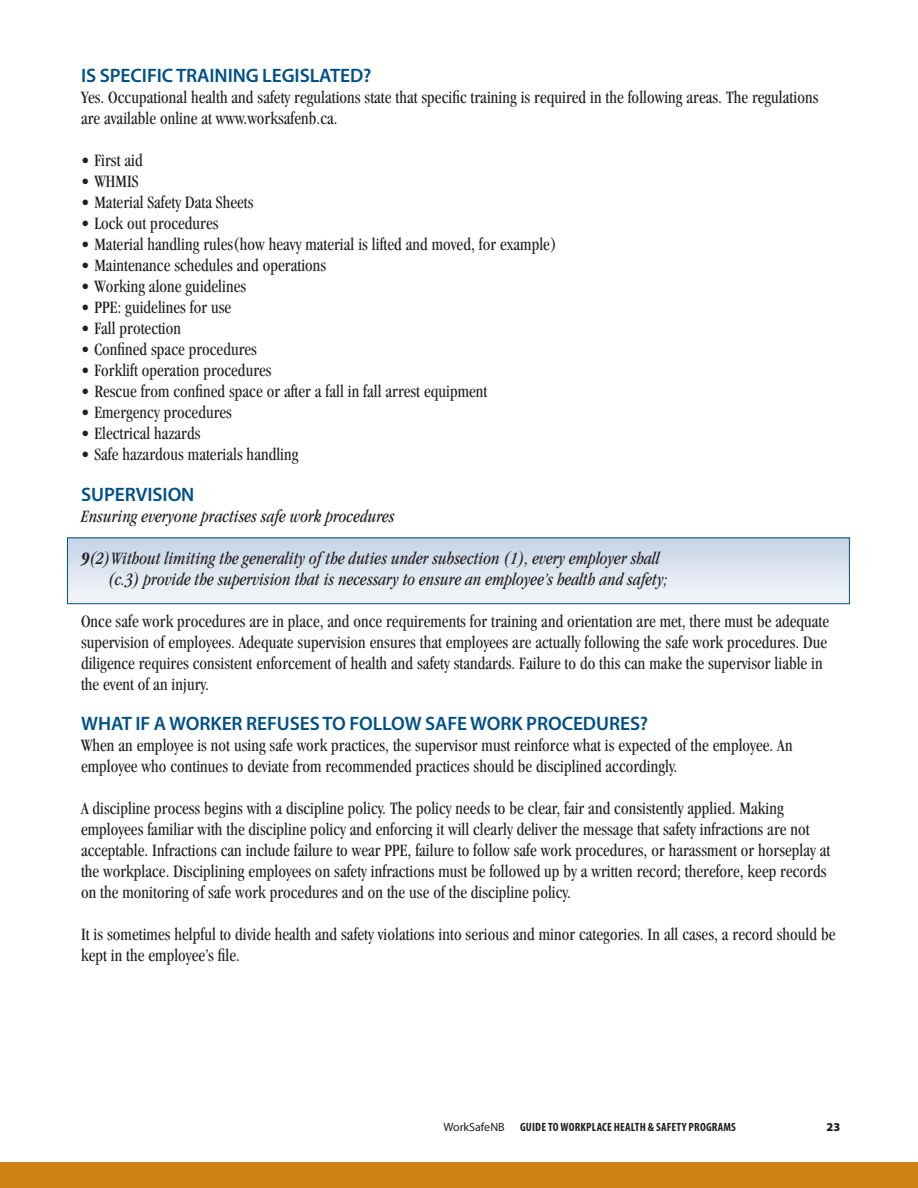
<style>
.page{position:relative;width:918px;height:1188px;background:#fff}
.page>*{position:absolute;margin:0;border:0;box-sizing:border-box;transform-origin:0 0}
.Sub_Heads{font:600 19.5px "Myriad Pro";letter-spacing:-.005em;color:#005187}
.Body{font:condensed 18px/21px "Garamond";letter-spacing:.005em;color:#231f20;scale:.95 1}
.Body-2{font:italic condensed 18px "Garamond";letter-spacing:.005em;color:#231f20;scale:.95 1}
.t1{font:700 condensed 12px "Myriad Pro";letter-spacing:.015em;color:#231f20}
.t2{font:12px "Myriad Pro";color:#231f20}
.t3{font:900 12px "Myriad Pro";color:#231f20}
.s1{font-weight:700}
</style>
<div class="page">
<div style="left:0;top:1162px;width:918px;height:26px;background:#d08315"></div>
<div style="left:68px;top:538px;width:781px;height:66px;background:linear-gradient(to bottom,#c5d3e5,#f5f7fa)"></div>
<div style="left:67px;top:537px;width:783px;height:67px;border:1px solid #005187"></div>
<p class="Sub_Heads" style="left:81px;top:65px;width:292px">IS SPECIFIC TRAINING LEGISLATED?</p>
<p class="Body" style="left:81px;top:87px;width:778px">Yes. Occupational health and safety regulations state that specific training is required in the following areas. The regulations are available online at www.worksafenb.ca.</p>
<p class="Body" style="left:81px;top:150px;width:66px">• First aid</p>
<p class="Body" style="left:81px;top:171px;width:62px">• WHMIS</p>
<p class="Body" style="left:81px;top:192px;width:183px">• Material Safety Data Sheets</p>
<p class="Body" style="left:81px;top:213px;width:146px">• Lock out procedures</p>
<p class="Body" style="left:81px;top:234px;width:502px">• Material handling rules(how heavy material is lifted and moved, for example)</p>
<p class="Body" style="left:81px;top:255px;width:260px">• Maintenance schedules and operations</p>
<p class="Body" style="left:81px;top:276px;width:175px">• Working alone guidelines</p>
<p class="Body" style="left:81px;top:297px;width:160px">• PPE: guidelines for use</p>
<p class="Body" style="left:81px;top:318px;width:107px">• Fall protection</p>
<p class="Body" style="left:81px;top:339px;width:187px">• Confined space procedures</p>
<p class="Body" style="left:81px;top:360px;width:202px">• Forklift operation procedures</p>
<p class="Body" style="left:81px;top:381px;width:429px">• Rescue from confined space or after a fall in fall arrest equipment</p>
<p class="Body" style="left:81px;top:402px;width:160px">• Emergency procedures</p>
<p class="Body" style="left:81px;top:423px;width:127px">• Electrical hazards</p>
<p class="Body" style="left:81px;top:444px;width:230px">• Safe hazardous materials handling</p>
<p class="Sub_Heads" style="left:81px;top:483px;width:115px">SUPERVISION</p>
<p class="Body-2" style="left:81px;top:506px;width:332px">Ensuring everyone practises safe work procedures</p>
<p class="Body-2" style="left:81px;top:548px;width:610px"><span class="s1">9</span>(2)Without limiting the generality of the duties under subsection (1), every employer shall</p>
<p class="Body-2" style="left:108px;top:569px;width:591px">(c.3) provide the supervision that is necessary to ensure an employee’s health and safety;</p>
<p class="Body" style="left:81px;top:610px;width:789px">Once safe work procedures are in place, and once requirements for training and orientation are met, there must be adequate supervision of employees. Adequate supervision ensures that employees are actually following the safe work procedures. Due diligence requires consistent enforcement of health and safety standards. Failure to do this can make the supervisor liable in the event of an injury.</p>
<p class="Sub_Heads" style="left:81px;top:713px;width:569px">WHAT IF A WORKER REFUSES TO FOLLOW SAFE WORK PROCEDURES?</p>
<p class="Body" style="left:81px;top:735px;width:751px">When an employee is not using safe work practices, the supervisor must reinforce what is expected of the employee. An employee who continues to deviate from recommended practices should be disciplined accordingly.</p>
<p class="Body" style="left:81px;top:798px;width:790px">A discipline process begins with a discipline policy. The policy needs to be clear, fair and consistently applied. Making employees familiar with the discipline policy and enforcing it will clearly deliver the message that safety infractions are not acceptable. Infractions can include failure to wear PPE, failure to follow safe work procedures, or harassment or horseplay at the workplace. Disciplining employees on safety infractions must be followed up by a written record; therefore, keep records on the monitoring of safe work procedures and on the use of the discipline policy.</p>
<p class="Body" style="left:81px;top:924px;width:796px">It is sometimes helpful to divide health and safety violations into serious and minor categories. In all cases, a record should be kept in the employee’s file.</p>
<p class="t2" style="left:443px;top:1121px;width:63px">WorkSafeNB</p>
<p class="t1" style="left:520px;top:1121px;width:217px">GUIDE TO WORKPLACE HEALTH &amp; SAFETY PROGRAMS</p>
<p class="t3" style="left:826px;top:1120px;width:15px">23</p>
</div>
